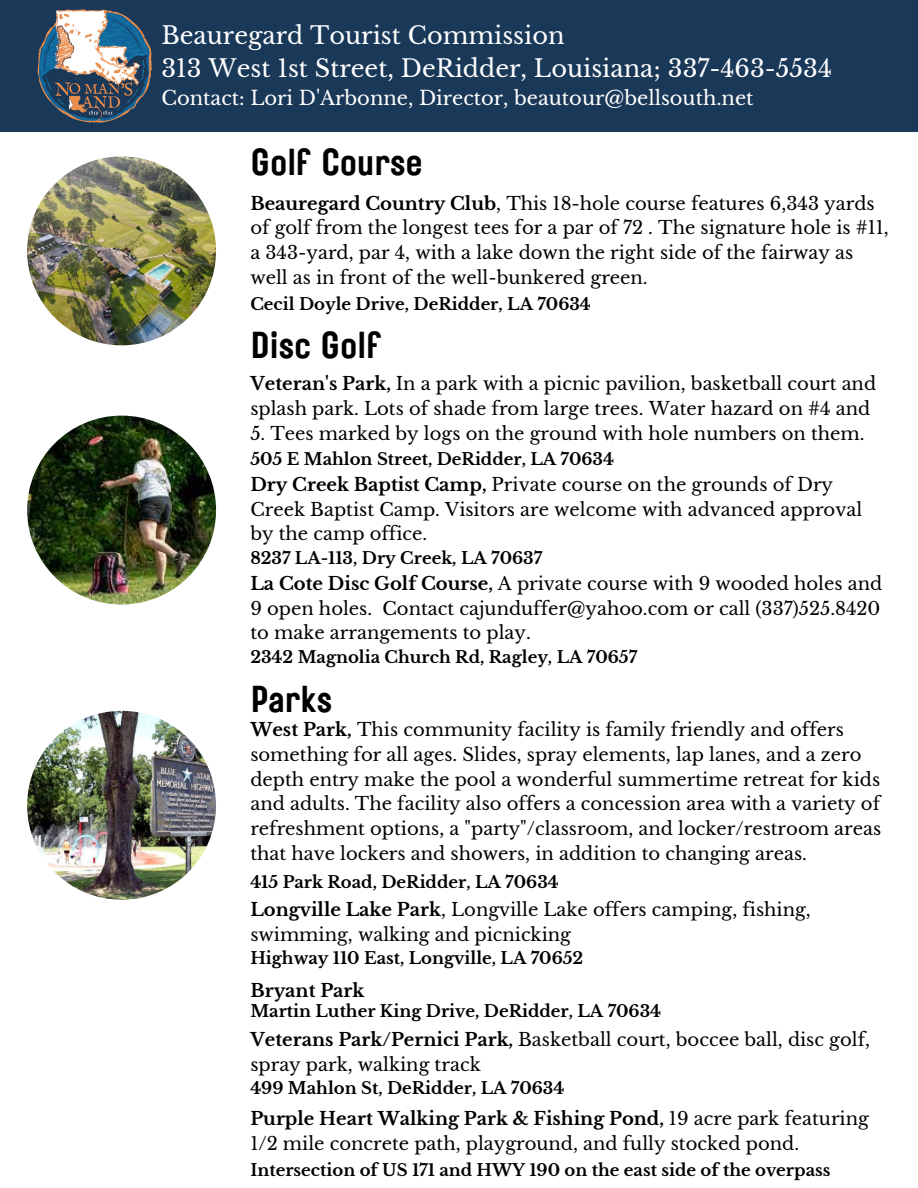
<style>
.page{position:relative;width:918px;height:1188px;background:#fff}
.page>*{position:absolute;margin:0;border:0;box-sizing:border-box;transform-origin:0 0}
.t1{font:37.5px "Rustic Printed";color:#000}
.t2{font:24px "Libre Baskerville";color:#fff}
.t3{font:19.5px "Libre Baskerville";color:#fff}
.t4{font:18px/24.8px "Libre Baskerville";color:#000}
.t5{font:700 18px "Libre Baskerville";color:#000}
.t6{font:700 16.5px "Libre Baskerville";color:#000}
.s1{font-weight:700}
</style>
<div class="page">
<div style="left:0;top:0;width:918px;height:132px;background:#1a3858"></div>
<img style="left:37px;top:9px;width:116px;height:114px">
<img style="left:27px;top:416px;width:189px;height:189px;border-radius:50%">
<img style="left:27px;top:156px;width:189px;height:189px;border-radius:50%">
<img style="left:27px;top:711px;width:189px;height:189px;border-radius:50%">
<p class="t2" style="left:161px;top:21px;width:405px">Beauregard Tourist Commission</p>
<p class="t2" style="left:161px;top:53px;width:672px">313 West 1st Street, DeRidder, Louisiana; 337-463-5534</p>
<p class="t3" style="left:161px;top:86px;width:594px">Contact: Lori D'Arbonne, Director, beautour@bellsouth.net</p>
<p class="t1" style="left:250px;top:136px;width:173px">Golf Course</p>
<p class="t4" style="left:250px;top:191px;width:640px"><span class="s1">Beauregard Country Club</span>, This 18-hole course features 6,343 yards of golf from the longest tees for a par of 72 . The signature hole is #11, a 343-yard, par 4, with a lake down the right side of the fairway as well as in front of the well-bunkered green.</p>
<p class="t6" style="left:250px;top:294px;width:342px">Cecil Doyle Drive, DeRidder, LA 70634</p>
<p class="t1" style="left:250px;top:319px;width:133px">Disc Golf</p>
<p class="t4" style="left:250px;top:372px;width:627px"><span class="s1">Veteran's Park,</span> In a park with a picnic pavilion, basketball court and splash park. Lots of shade from large trees. Water hazard on #4 and</p>
<p class="t4" style="left:250px;top:421px;width:616px">5. Tees marked by logs on the ground with hole numbers on them.</p>
<p class="t6" style="left:250px;top:449px;width:365px">505 E Mahlon Street, DeRidder, LA 70634</p>
<p class="t4" style="left:250px;top:472px;width:613px"><span class="s1">Dry Creek Baptist Camp,</span> Private course on the grounds of Dry<br>Creek Baptist Camp. Visitors are welcome with advanced approval by the camp office.</p>
<p class="t6" style="left:250px;top:548px;width:293px">8237 LA-113, Dry Creek, LA 70637</p>
<p class="t4" style="left:250px;top:571px;width:633px;text-align:justify"><span class="s1">La Cote Disc Golf Course,</span> A private course with 9 wooded holes and 9 open holes. Contact cajunduffer@yahoo.com or call (337)525.8420 to make arrangements to play.</p>
<p class="t6" style="left:250px;top:647px;width:388px">2342 Magnolia Church Rd, Ragley, LA 70657</p>
<p class="t1" style="left:250px;top:673px;width:83px">Parks</p>
<p class="t4" style="left:250px;top:717px;width:632px"><span class="s1">West Park,</span> This community facility is family friendly and offers something for all ages. Slides, spray elements, lap lanes, and a zero depth entry make the pool a wonderful summertime retreat for kids and adults. The facility also offers a concession area with a variety of refreshment options, a "party"/classroom, and locker/restroom areas that have lockers and showers, in addition to changing areas.</p>
<p class="t6" style="left:250px;top:872px;width:310px">415 Park Road, DeRidder, LA 70634</p>
<p class="t4" style="left:250px;top:897px;width:562px"><span class="s1">Longville Lake Park</span>, Longville Lake offers camping, fishing, swimming, walking and picnicking</p>
<p class="t6" style="left:250px;top:948px;width:334px">Highway 110 East, Longville, LA 70652</p>
<p class="t5" style="left:250px;top:979px;width:116px">Bryant Park</p>
<p class="t6" style="left:250px;top:1001px;width:412px">Martin Luther King Drive, DeRidder, LA 70634</p>
<p class="t4" style="left:250px;top:1028px;width:621px"><span class="s1">Veterans Park/Pernici Park,</span> Basketball court, boccee ball, disc golf, spray park, walking track</p>
<p class="t6" style="left:250px;top:1078px;width:316px">499 Mahlon St, DeRidder, LA 70634</p>
<p class="t4" style="left:250px;top:1107px;width:620px"><span class="s1">Purple Heart Walking Park &amp; Fishing Pond,</span> 19 acre park featuring<br>1/2 mile concrete path, playground, and fully stocked pond.</p>
<p class="t6" style="left:250px;top:1160px;width:582px">Intersection of US 171 and HWY 190 on the east side of the overpass</p>
</div>
